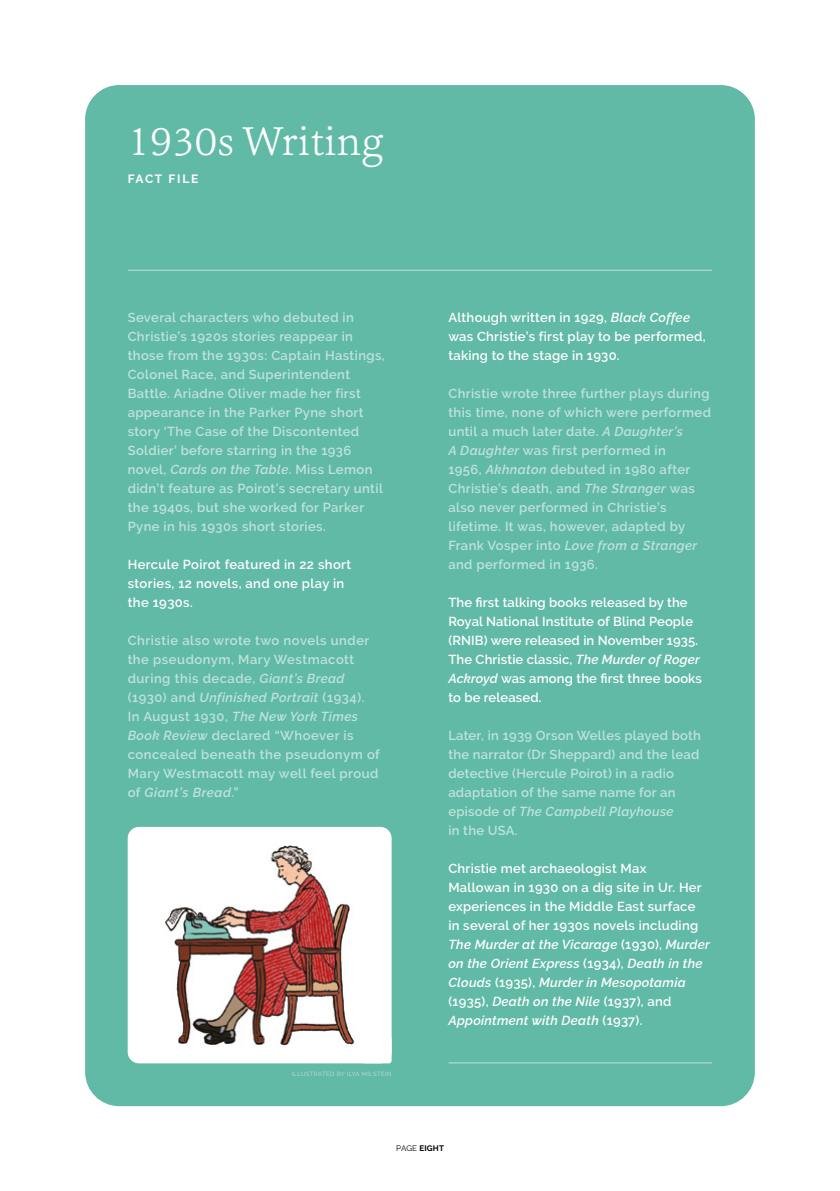
<style>
.page{position:relative;width:840px;height:1191px;background:#fff}
.page>*{position:absolute;margin:0;border:0;box-sizing:border-box;transform-origin:0 0}
.t1{font:300 42px "Ashbury";color:#fff}
.t2{font:600 13px/19px "Raleway";letter-spacing:.03em;color:#bfe3db}
.t3{font:600 13px/19px "Raleway";letter-spacing:.02em;color:#fff}
.t4{font:700 12px "Raleway";letter-spacing:.145em;color:#fff}
.t5{font:700 8px "Raleway";letter-spacing:.02em;color:#000}
.t6{font:6px "Raleway";letter-spacing:.06em;color:#bfe3db}
.s1{font-style:italic}
.s2{font-weight:400}
</style>
<div class="page">
<div style="left:85px;top:85px;width:669px;height:1021px;background:#61baa6;border-radius:34px"></div>
<hr style="left:128px;top:270px;width:583px;height:1px;background:#bfe3db">
<hr style="left:448px;top:1062px;width:263px;height:1px;background:#bfe3db">
<div style="left:128px;top:827px;width:263px;height:236px;background:#fff;border-radius:11px"></div>
<img style="left:165px;top:845px;width:189px;height:201px">
<div style="left:361px;top:1035px;width:30px;height:28px;background:#fff;border-radius:3px"></div>
<h1 class="t1" style="left:128px;top:114px;width:257px">1930s Writing</h1>
<p class="t4" style="left:128px;top:172px;width:72px">FACT FILE</p>
<p class="t2" style="left:128px;top:307px;width:258px">Several characters who debuted in Christie’s 1920s stories reappear in those from the 1930s: Captain Hastings, Colonel Race, and Superintendent Battle. Ariadne Oliver made her first appearance in the Parker Pyne short story ‘The Case of the Discontented Soldier’ before starring in the 1936 novel, <span class="s1">Cards on the Table</span>. Miss Lemon didn’t feature as Poirot’s secretary until the 1940s, but she worked for Parker Pyne in his 1930s short stories.</p>
<p class="t3" style="left:128px;top:554px;width:225px">Hercule Poirot featured in 22 short stories, 12 novels, and one play in the 1930s.</p>
<p class="t2" style="left:128px;top:630px;width:253px">Christie also wrote two novels under the pseudonym, Mary Westmacott during this decade, <span class="s1">Giant’s Bread </span>(1930) and <span class="s1">Unfinished Portrait</span> (1934).<br>In August 1930, <span class="s1">The New York Times Book Review</span> declared “Whoever is concealed beneath the pseudonym of Mary Westmacott may well feel proud of <span class="s1">Giant’s Bread</span>.”</p>
<p class="t6" style="left:291px;top:1070px;width:101px">ILLUSTRATED BY ILYA MILSTEIN</p>
<p class="t3" style="left:448px;top:307px;width:258px">Although written in 1929, <span class="s1">Black Coffee </span>was Christie’s first play to be performed, taking to the stage in 1930.</p>
<p class="t2" style="left:448px;top:384px;width:264px">Christie wrote three further plays during this time, none of which were performed until a much later date. <span class="s1">A Daughter’s<br>A Daughter</span> was first performed in<br>1956, <span class="s1">Akhnaton</span> debuted in 1980 after Christie’s death, and <span class="s1">The Stranger</span> was also never performed in Christie’s lifetime. It was, however, adapted by Frank Vosper into <span class="s1">Love from a Stranger </span>and performed in 1936.</p>
<p class="t3" style="left:448px;top:593px;width:255px">The first talking books released by the Royal National Institute of Blind People (RNIB) were released in November 1935.<br>The Christie classic, <span class="s1">The Murder of Roger Ackroyd</span> was among the first three books to be released.</p>
<p class="t2" style="left:448px;top:726px;width:254px">Later, in 1939 Orson Welles played both the narrator (Dr Sheppard) and the lead detective (Hercule Poirot) in a radio adaptation of the same name for an episode of <span class="s1">The Campbell Playhouse<br></span>in the USA.</p>
<p class="t3" style="left:448px;top:859px;width:263px">Christie met archaeologist Max Mallowan in 1930 on a dig site in Ur. Her experiences in the Middle East surface in several of her 1930s novels including <span class="s1">The Murder at the Vicarage</span> (1930), <span class="s1">Murder on the Orient Express</span> (1934), <span class="s1">Death in the Clouds</span> (1935), <span class="s1">Murder in Mesopotamia </span>(1935), <span class="s1">Death on the Nile</span> (1937), and <span class="s1">Appointment with Death</span> (1937).</p>
<p class="t5" style="left:396px;top:1143px;width:49px"><span class="s2">PAGE</span> EIGHT</p>
</div>
